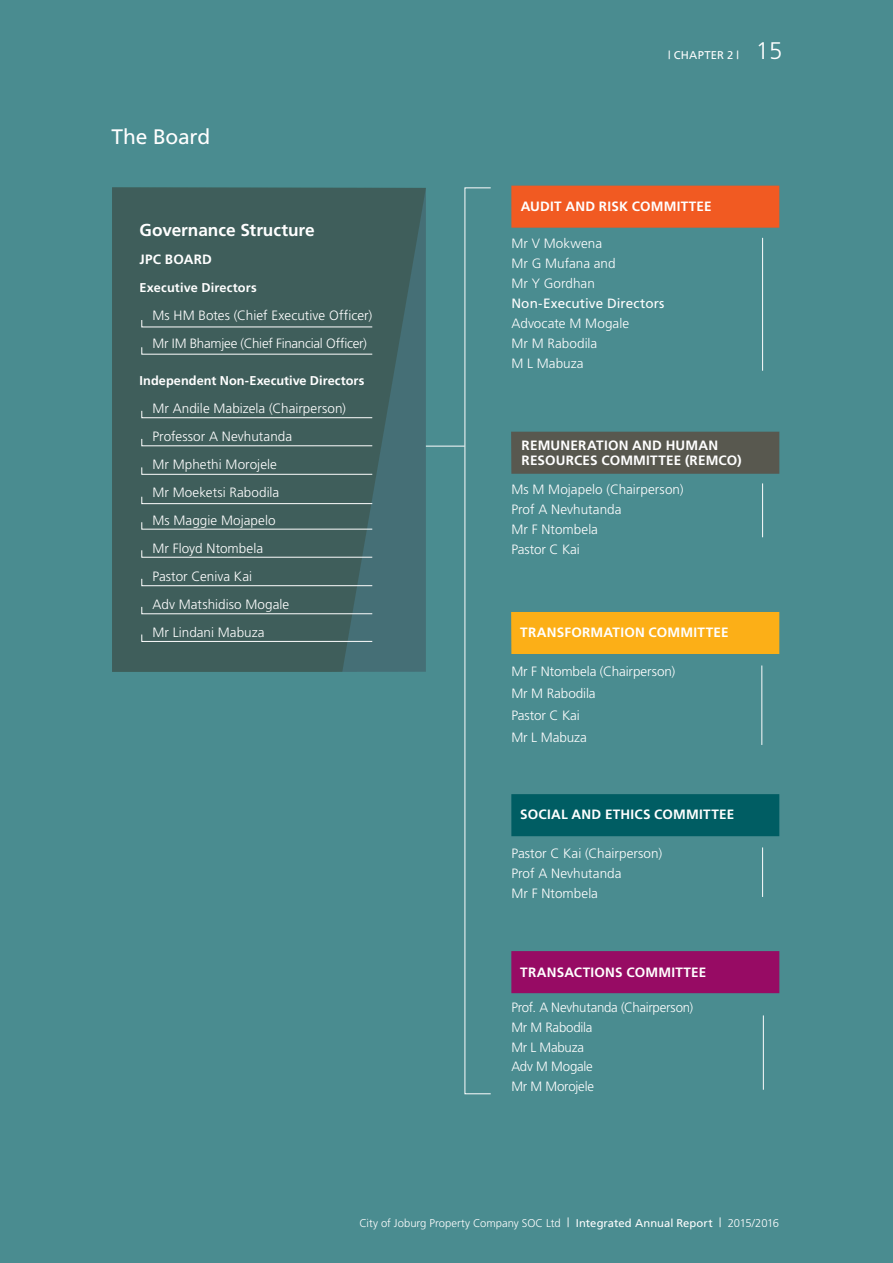
<style>
.page{position:relative;width:893px;height:1263px;background:#4a8c90}
.page>*{position:absolute;margin:0;border:0;box-sizing:border-box;transform-origin:0 0}
.t1{font:21px "Frutiger";letter-spacing:-.01em;color:#fff}
.t2{font:700 17.25px "Frutiger";letter-spacing:-.005em;color:#fff}
.t3{font:300 13.5px/19.8px "Frutiger";color:#fff}
.t4{font:700 13.5px/15px "Frutiger";letter-spacing:.015em;color:#fff}
.t5{font:13.5px "Frutiger";letter-spacing:.01em;color:#fff}
.t6{font:700 12.75px "Frutiger";letter-spacing:.005em;color:#fff}
.t7{font:300 11.25px "Frutiger";color:#fff}
.t8{font:11.25px "Frutiger";letter-spacing:.02em;color:#fff}
.s1{font-weight:300;font-size:24px}
.s2{font-size:12.75px}
.s3{font-weight:400}
</style>
<div class="page">
<svg style="left:112px;top:187px;width:314px;height:485px;fill:#3f5e5b"></svg>
<svg style="left:141px;top:319px;width:232px;height:9px"></svg>
<div style="left:511px;top:186px;width:268px;height:42px;background:#f15a22"></div>
<hr style="left:762px;top:238px;width:1px;height:133px;background:#fff">
<div style="left:511px;top:432px;width:268px;height:42px;background:#58584f"></div>
<hr style="left:762px;top:483px;width:1px;height:54px;background:#fff">
<div style="left:511px;top:951px;width:268px;height:42px;background:#970b64"></div>
<hr style="left:763px;top:1015px;width:1px;height:75px;background:#fff">
<div style="left:511px;top:794px;width:268px;height:42px;background:#005d63"></div>
<hr style="left:762px;top:847px;width:1px;height:50px;background:#fff">
<svg style="left:141px;top:347px;width:232px;height:8px"></svg>
<svg style="left:141px;top:410px;width:232px;height:8px"></svg>
<svg style="left:141px;top:438px;width:232px;height:8px"></svg>
<svg style="left:141px;top:467px;width:232px;height:8px"></svg>
<svg style="left:141px;top:496px;width:232px;height:8px"></svg>
<svg style="left:141px;top:522px;width:232px;height:8px"></svg>
<svg style="left:141px;top:550px;width:232px;height:8px"></svg>
<svg style="left:141px;top:578px;width:232px;height:8px"></svg>
<svg style="left:141px;top:606px;width:232px;height:8px"></svg>
<svg style="left:141px;top:634px;width:232px;height:8px"></svg>
<div style="left:511px;top:612px;width:268px;height:42px;background:#fcaf17"></div>
<hr style="left:761px;top:665px;width:1px;height:80px;background:#fff">
<hr style="left:426px;top:446px;width:39px;height:1px;background:#fff">
<h1 class="t1" style="left:112px;top:124px;width:100px">The Board</h1>
<p class="t2" style="left:140px;top:220px;width:177px">Governance Structure</p>
<p class="t4" style="left:140px;top:252px;width:74px">JPC BOARD</p>
<p class="t6" style="left:140px;top:280px;width:119px">Executive Directors</p>
<p class="t3" style="left:152px;top:302px;width:221px;line-height:28px">Ms HM Botes (Chief Executive Officer)<br>Mr IM Bhamjee (Chief Financial Officer)</p>
<p class="t6" style="left:140px;top:373px;width:226px">Independent Non-Executive Directors</p>
<p class="t3" style="left:152px;top:394px;width:195px;line-height:28px">Mr Andile Mabizela (Chairperson)<br>Professor A Nevhutanda<br>Mr Mphethi Morojele<br>Mr Moeketsi Rabodila<br>Ms Maggie Mojapelo<br>Mr Floyd Ntombela<br>Pastor Ceniva Kai<br>Adv Matshidiso Mogale<br>Mr Lindani Mabuza</p>
<p class="t8" style="left:668px;top:49px;width:116px">| CHAPTER 2 | <span class="s1">15</span></p>
<p class="t4" style="left:521px;top:199px;width:192px">AUDIT AND RISK COMMITTEE</p>
<p class="t3" style="left:511px;top:234px;width:106px">Mr V Mokwena<br>Mr G Mufana and<br>Mr Y Gordhan</p>
<p class="t5" style="left:511px;top:295px;width:155px">Non-Executive Directors</p>
<p class="t3" style="left:511px;top:313px;width:119px">Advocate M Mogale<br>Mr M Rabodila<br>M L Mabuza</p>
<p class="t4" style="left:522px;top:438px;width:222px">REMUNERATION AND HUMAN<br>RESOURCES COMMITTEE (REMCO)</p>
<p class="t3" style="left:511px;top:479px;width:174px">Ms M Mojapelo (Chairperson)<br>Prof A Nevhutanda<br>Mr F Ntombela<br>Pastor C Kai</p>
<p class="t4" style="left:520px;top:625px;width:210px">TRANSFORMATION COMMITTEE</p>
<p class="t3" style="left:511px;top:660px;width:165px;line-height:22px">Mr F Ntombela (Chairperson)<br>Mr M Rabodila<br>Pastor C Kai<br>Mr L Mabuza</p>
<p class="t4" style="left:520px;top:807px;width:215px">SOCIAL AND ETHICS COMMITTEE</p>
<p class="t3" style="left:511px;top:843px;width:152px">Pastor C Kai (Chairperson)<br>Prof A Nevhutanda<br>Mr F Ntombela</p>
<p class="t4" style="left:520px;top:964px;width:188px">TRANSACTIONS COMMITTEE</p>
<p class="t3" style="left:511px;top:997px;width:183px">Prof. A Nevhutanda (Chairperson)<br>Mr M Rabodila<br>Mr L Mabuza<br>Adv M Mogale<br>Mr M Morojele</p>
<p class="t7" style="left:359px;top:1217px;width:421px">City of Joburg Property Company SOC Ltd <span class="s2">|</span> <span class="s3">Integrated Annual Report</span> <span class="s2">|</span> 2015/2016</p>
</div>
